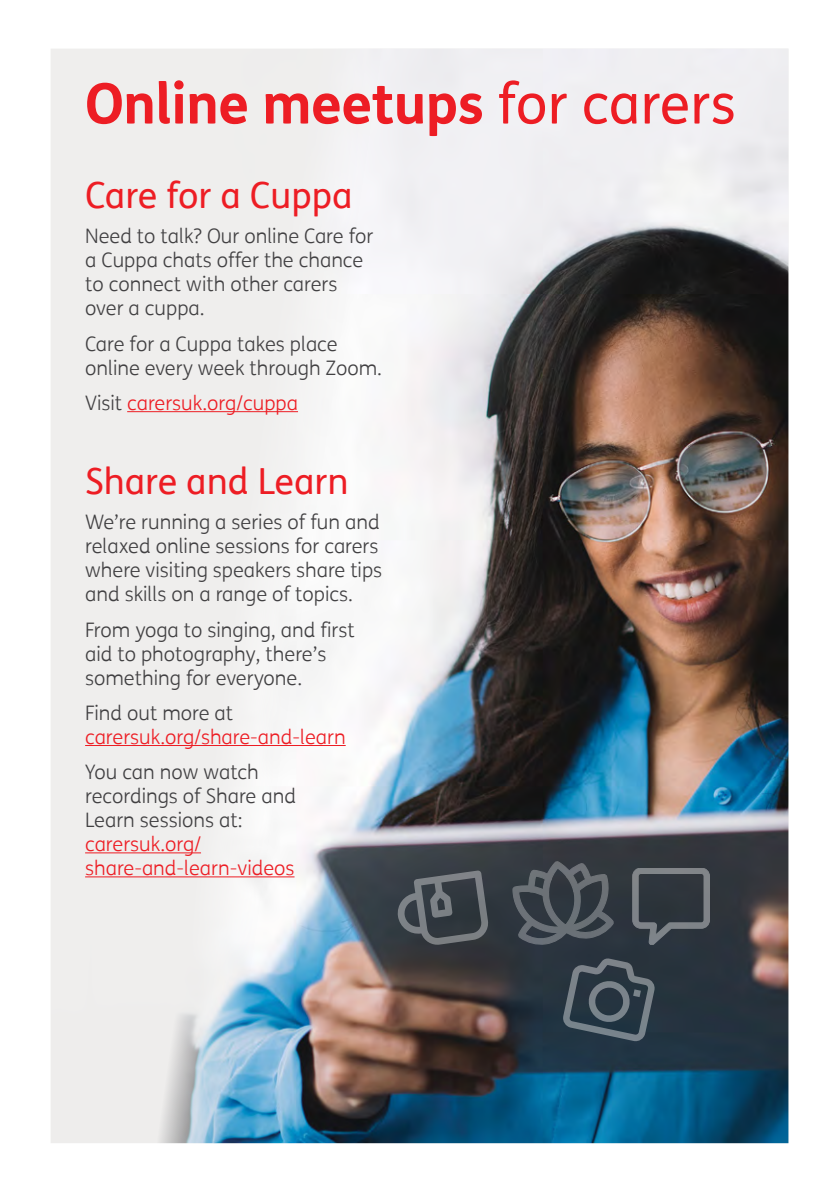
<style>
.page{position:relative;width:840px;height:1191px;background:#fff}
.page>*{position:absolute;margin:0;border:0;box-sizing:border-box;transform-origin:0 0}
.H_Section_Header{font:700 56px "FS Me";letter-spacing:-.01em;color:#ed1d24}
.H1_Page_Title{font:36px "FS Me";color:#ed1d24}
.P_Body_Copy{font:300 20px/24px "FS Me";color:#414042}
.P_Body_Copy-2{font:300 20px/24px "FS Me";color:#ed1d24}
.s1{font-weight:400}
.s2{color:#414042}
.s3{color:#ed1d24}
</style>
<div class="page">
<img style="left:51px;top:49px;width:737px;height:1094px">
<hr style="left:127px;top:411px;width:171px;height:1px;background:#ed1d24">
<hr style="left:85px;top:745px;width:260px;height:1px;background:#ed1d24">
<hr style="left:85px;top:852px;width:116px;height:1px;background:#ed1d24">
<hr style="left:85px;top:876px;width:209px;height:1px;background:#ed1d24">
<svg style="left:562px;top:958px;width:93px;height:84px;background:#404d57"></svg>
<svg style="left:396px;top:870px;width:93px;height:75px;background:#4b5157"></svg>
<svg style="left:511px;top:824px;width:103px;height:121px;background:#53575f"></svg>
<svg style="left:632px;top:868px;width:77px;height:76px;background:#434a51"></svg>
<p class="H_Section_Header" style="left:85px;top:60px;width:652px">Online meetups <span class="s1">for carers</span></p>
<h1 class="H1_Page_Title" style="left:85px;top:171px;width:269px">Care for a Cuppa</h1>
<p class="P_Body_Copy" style="left:85px;top:224px;width:289px">Need to talk? Our online Care for a Cuppa chats offer the chance to connect with other carers over a cuppa.</p>
<p class="P_Body_Copy" style="left:85px;top:331px;width:298px">Care for a Cuppa takes place online every week through Zoom.</p>
<p class="P_Body_Copy-2" style="left:85px;top:390px;width:214px"><span class="s2">Visit</span> carersuk.org/cuppa</p>
<h1 class="H1_Page_Title" style="left:85px;top:456px;width:265px">Share and Learn</h1>
<p class="P_Body_Copy" style="left:85px;top:510px;width:298px">We’re running a series of fun and relaxed online sessions for carers where visiting speakers share tips and skills on a range of topics.</p>
<p class="P_Body_Copy" style="left:85px;top:617px;width:271px">From yoga to singing, and first aid to photography, there’s something for everyone.</p>
<p class="P_Body_Copy-2" style="left:85px;top:700px;width:262px"><span class="s2">Find out more at </span>carersuk.org/share-and-learn</p>
<p class="P_Body_Copy" style="left:85px;top:760px;width:212px">You can now watch recordings of Share and<br>Learn sessions at: <span class="s3">carersuk.org/ share-and-learn-videos</span></p>
</div>
